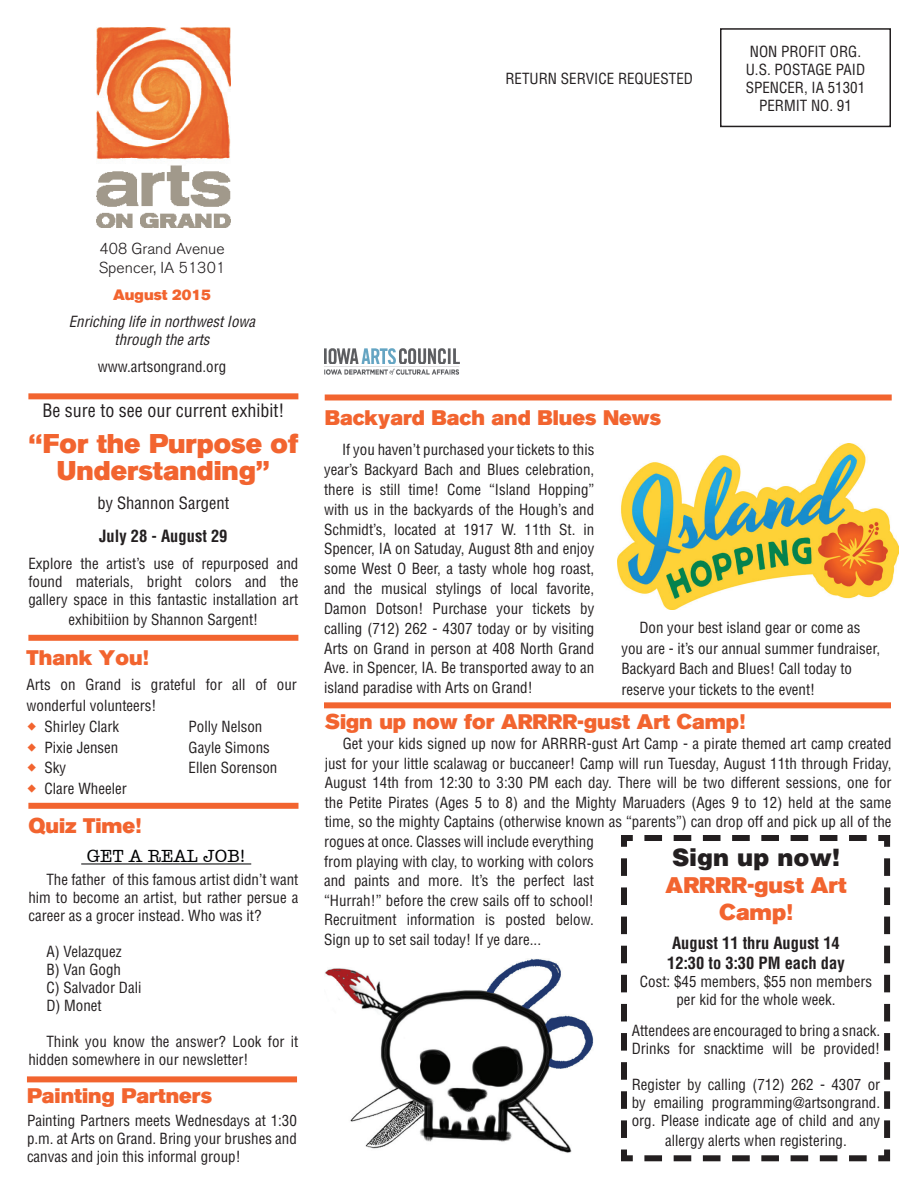
<style>
.page{position:relative;width:918px;height:1188px;background:#fff}
.page>*{position:absolute;margin:0;border:0;box-sizing:border-box;transform-origin:0 0}
.t1{font:27px/27px "Akzidenz Grotesk BE Super";color:#f2642f;text-align:center}
.t2{font:900 24px "Helvetica";color:#231f20}
.t3{font:22.5px/27px "Akzidenz Grotesk BE Super";color:#f2642f;text-align:center}
.t4{font:21px "Akzidenz Grotesk BE Super";color:#f2642f}
.t5{font:condensed 18px "Helvetica";color:#231f20}
.t6{font:500 18px "Amer Typewriter IT Cby BT";color:#010203}
.t7{font:700 condensed 16.5px/19.8px "Helvetica";color:#231f20}
.t8{font:condensed 16.5px "Helvetica";color:#231f20}
.t9{font:300 15.75px/18.9px "Akzidenz Grotesk BE";letter-spacing:.005em;color:#231f20}
.t10{font:condensed 15px/18px "Helvetica";color:#231f20;text-align:justify}
.t11{font:italic condensed 15px/18px "Helvetica";color:#231f20;text-align:center}
.t12{font:15px "Akzidenz Grotesk BE Super";color:#f2642f}
</style>
<div class="page">
<div style="left:720px;top:28px;width:171px;height:99px;border:2px solid #231f20"></div>
<div style="left:28px;top:393px;width:270px;height:6px;background:#f2642f"></div>
<img style="left:96px;top:27px;width:135px;height:200px">
<img style="left:324px;top:349px;width:135px;height:25px">
<div style="left:324px;top:702px;width:567px;height:6px;background:#f2642f"></div>
<div style="left:28px;top:635px;width:270px;height:6px;background:#f2642f"></div>
<div style="left:28px;top:803px;width:270px;height:6px;background:#f2642f"></div>
<img style="left:325px;top:958px;width:269px;height:195px">
<svg style="left:621px;top:835px;width:270px;height:327px"></svg>
<div style="left:325px;top:394px;width:567px;height:6px;background:#f2642f"></div>
<div style="left:27px;top:1076px;width:270px;height:6px;background:#f2642f"></div>
<img style="left:617px;top:443px;width:282px;height:166px">
<hr style="left:81px;top:863px;width:170px;height:1px;background:#010203">
<p class="t10" style="left:505px;top:70px;width:189px">RETURN SERVICE REQUESTED</p>
<p class="t10" style="left:746px;top:42px;width:121px;text-align:center">NON PROFIT ORG.<br>U.S. POSTAGE PAID<br>SPENCER, IA 51301<br>PERMIT NO. 91</p>
<p class="t9" style="left:99px;top:240px;width:128px">408 Grand Avenue<br>Spencer, IA 51301</p>
<p class="t12" style="left:113px;top:286px;width:99px">August 2015</p>
<p class="t11" style="left:69px;top:312px;width:188px">Enriching life in northwest Iowa through the arts</p>
<p class="t10" style="left:98px;top:357px;width:130px">www.artsongrand.org</p>
<p class="t5" style="left:42px;top:399px;width:243px">Be sure to see our current exhibit!</p>
<h1 class="t1" style="left:29px;top:431px;width:271px">“For the Purpose of<br>Understanding”</h1>
<p class="t8" style="left:97px;top:493px;width:133px">by Shannon Sargent</p>
<p class="t7" style="left:99px;top:526px;width:130px">July 28 - August 29</p>
<p class="t10" style="left:28px;top:555px;width:272px">Explore the artist’s use of repurposed and found materials, bright colors and the gallery space in this fantastic installation art</p>
<p class="t10" style="left:69px;top:610px;width:191px">exhibitiion by Shannon Sargent!</p>
<h3 class="t4" style="left:27px;top:645px;width:124px">Thank You!</h3>
<p class="t10" style="left:27px;top:675px;width:272px">Arts on Grand is grateful for all of our</p>
<p class="t10" style="left:27px;top:696px;width:131px">wonderful volunteers!</p>
<p class="t10" style="left:45px;top:717px;width:76px">Shirley Clark</p>
<p class="t10" style="left:189px;top:717px;width:75px">Polly Nelson</p>
<p class="t10" style="left:45px;top:738px;width:75px">Pixie Jensen</p>
<p class="t10" style="left:189px;top:738px;width:83px">Gayle Simons</p>
<p class="t10" style="left:45px;top:759px;width:23px">Sky</p>
<p class="t10" style="left:189px;top:759px;width:90px">Ellen Sorenson</p>
<p class="t10" style="left:45px;top:779px;width:84px">Clare Wheeler</p>
<h3 class="t4" style="left:28px;top:813px;width:114px">Quiz Time!</h3>
<p class="t6" style="left:87px;top:845px;width:160px">GET A REAL JOB!</p>
<p class="t10" style="left:28px;top:870px;width:272px;text-indent:18px">The father of this famous artist didn’t want him to become an artist, but rather persue a career as a grocer instead. Who was it?</p>
<p class="t10" style="left:46px;top:942px;width:96px;text-align:left">A) Velazquez<br>B) Van Gogh<br>C) Salvador Dali<br>D) Monet</p>
<p class="t10" style="left:28px;top:1032px;width:271px;text-indent:18px">Think you know the answer? Look for it hidden somewhere in our newsletter!</p>
<h3 class="t4" style="left:27px;top:1084px;width:187px">Painting Partners</h3>
<p class="t10" style="left:27px;top:1111px;width:271px">Painting Partners meets Wednesdays at 1:30 p.m. at Arts on Grand. Bring your brushes and canvas and join this informal group!</p>
<h3 class="t4" style="left:325px;top:406px;width:338px">Backyard Bach and Blues News</h3>
<p class="t10" style="left:324px;top:440px;width:272px;line-height:19.8px;text-indent:18px">If you haven’t purchased your tickets to this year’s Backyard Bach and Blues celebration, there is still time! Come “Island Hopping” with us in the backyards of the Hough’s and Schmidt’s, located at 1917 W. 11th St. in Spencer, IA on Satuday, August 8th and enjoy some West O Beer, a tasty whole hog roast, and the musical stylings of local favorite, Damon Dotson! Purchase your tickets by calling (712) 262 - 4307 today or by visiting Arts on Grand in person at 408 North Grand Ave. in Spencer, IA. Be transported away to an island paradise with Arts on Grand!</p>
<p class="t10" style="left:621px;top:617px;width:260px;line-height:20.7px;text-align:left;text-indent:18px">Don your best island gear or come as you are - it’s our annual summer fundraiser, Backyard Bach and Blues! Call today to reserve your tickets to the event!</p>
<h3 class="t4" style="left:325px;top:710px;width:422px">Sign up now for ARRRR-gust Art Camp!</h3>
<p class="t10" style="left:325px;top:733px;width:568px;line-height:19.6px;text-indent:18px">Get your kids signed up now for ARRRR-gust Art Camp - a pirate themed art camp created just for your little scalawag or buccaneer! Camp will run Tuesday, August 11th through Friday, August 14th from 12:30 to 3:30 PM each day. There will be two different sessions, one for the Petite Pirates (Ages 5 to 8) and the Mighty Maruaders (Ages 9 to 12) held at the same time, so the mighty Captains (otherwise known as “parents”) can drop off and pick up all of the</p>
<h2 class="t2" style="left:672px;top:842px;width:169px">Sign up now!</h2>
<h3 class="t3" style="left:666px;top:872px;width:182px">ARRRR-gust Art<br>Camp!</h3>
<p class="t7" style="left:667px;top:933px;width:179px">August 11 thru August 14<br>12:30 to 3:30 PM each day</p>
<p class="t10" style="left:640px;top:972px;width:234px;text-align:center">Cost: $45 members, $55 non members per kid for the whole week.</p>
<p class="t10" style="left:632px;top:1021px;width:250px">Attendees are encouraged to bring a snack.<br>Drinks for snacktime will be provided!</p>
<p class="t10" style="left:632px;top:1075px;width:250px">Register by calling (712) 262 - 4307 or by emailing programming@artsongrand. org. Please indicate age of child and any</p>
<p class="t10" style="left:665px;top:1131px;width:183px">allergy alerts when registering.</p>
<p class="t10" style="left:324px;top:832px;width:271px;line-height:19.5px">rogues at once. Classes will include everything from playing with clay, to working with colors and paints and more. It’s the perfect last “Hurrah!” before the crew sails off to school!<br>Recruitment information is posted below.<br>Sign up to set sail today! If ye dare...</p>
</div>
